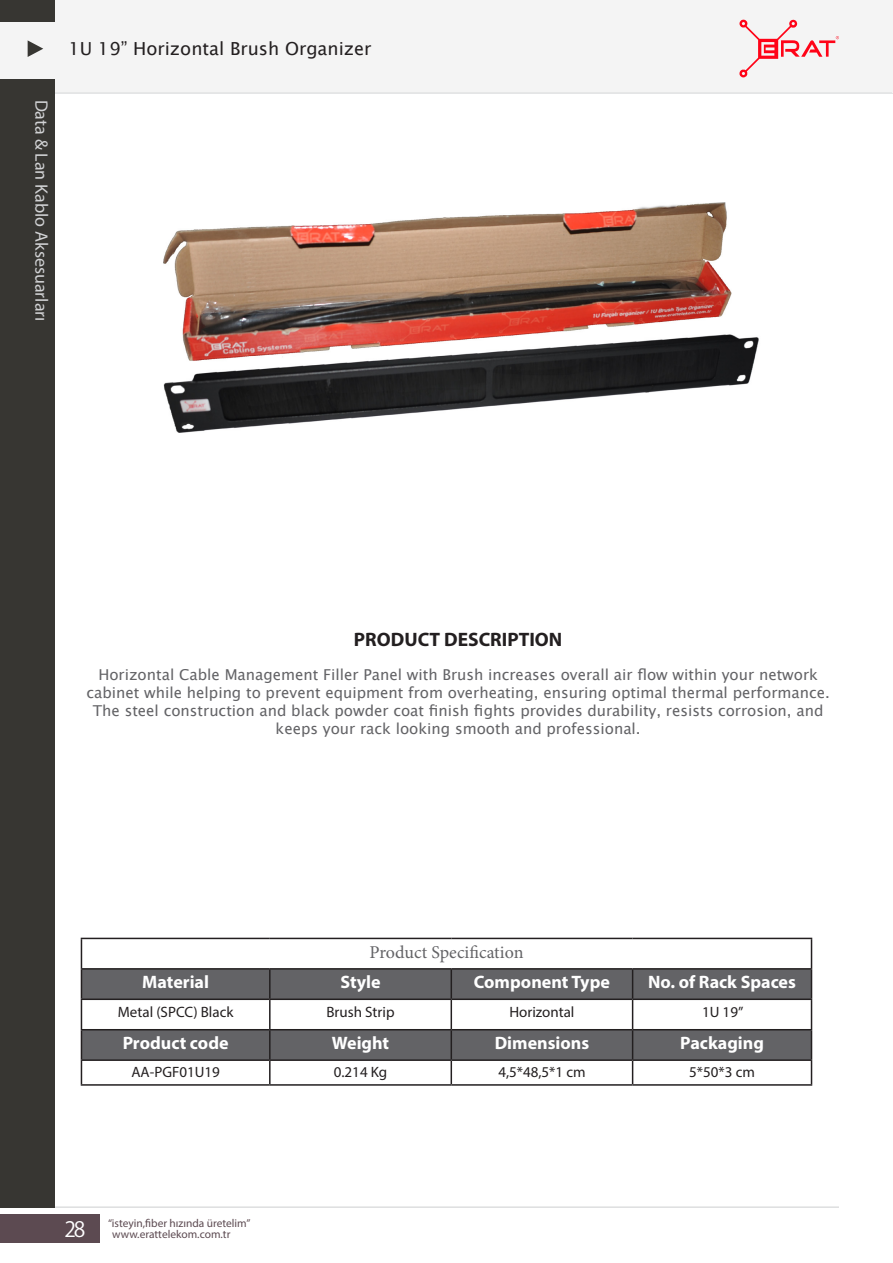
<style>
.page{position:relative;width:893px;height:1263px;background:#fff}
.page>*{position:absolute;margin:0;border:0;box-sizing:border-box;transform-origin:0 0}
.t1{font:21px "Koz Go Pr 6 N";color:#fff}
.t2{font:700 19.5px "Myriad Pro";color:#231f20}
.t3{font:700 18px "Myriad Pro";color:#fff}
.t4{font:18px "Lucida Sans Unicode";color:#231f20}
.t5{font:18px "Myriad Pro";color:#d1d2d4}
.t6{font:18px "Minion Pro";color:#636366}
.t7{font:15px/18px "Lucida Sans Unicode";color:#636366;text-align:center}
.t8{font:15px "Myriad Pro";color:#231f20}
.t9{font:11.4px "Myriad Pro";color:#5c4a51}
</style>
<div class="page">
<div style="left:0;top:22px;width:893px;height:58px;background:#f4f4f4"></div>
<hr style="left:54px;top:92px;width:839px;height:2px;background:#c7c8ca">
<div style="left:54px;top:0;width:839px;height:92px;background:#f4f4f4"></div>
<svg style="left:739px;top:19px;width:100px;height:59px"></svg>
<hr style="left:54px;top:1206px;width:785px;height:2px;background:#c7c8ca">
<div style="left:0;top:1214px;width:99px;height:28px;background:#5c4a51"></div>
<img style="left:164px;top:202px;width:595px;height:230px">
<svg style="left:28px;top:40px;width:15px;height:17px"></svg>
<div style="left:0;top:0;width:54px;height:21px;background:#373632"></div>
<div style="left:0;top:79px;width:54px;height:1129px;background:#373632"></div>
<svg style="left:82px;top:969px;width:729px;height:90px;fill:#636366"></svg>
<hr style="left:81px;top:938px;width:189px;height:1px;background:#231f20">
<hr style="left:270px;top:938px;width:181px;height:1px;background:#231f20">
<hr style="left:451px;top:938px;width:182px;height:1px;background:#231f20">
<hr style="left:633px;top:938px;width:179px;height:1px;background:#231f20">
<hr style="left:81px;top:968px;width:189px;height:1px;background:#231f20">
<hr style="left:270px;top:968px;width:181px;height:1px;background:#231f20">
<hr style="left:269px;top:969px;width:2px;height:29px;background:#231f20">
<hr style="left:451px;top:968px;width:182px;height:1px;background:#231f20">
<hr style="left:633px;top:968px;width:179px;height:1px;background:#231f20">
<hr style="left:81px;top:998px;width:189px;height:2px;background:#231f20">
<hr style="left:270px;top:998px;width:181px;height:2px;background:#231f20">
<hr style="left:269px;top:1000px;width:2px;height:29px;background:#231f20">
<hr style="left:451px;top:998px;width:182px;height:2px;background:#231f20">
<hr style="left:633px;top:998px;width:179px;height:2px;background:#231f20">
<hr style="left:81px;top:1029px;width:189px;height:1px;background:#231f20">
<hr style="left:270px;top:1029px;width:181px;height:1px;background:#231f20">
<hr style="left:269px;top:1030px;width:2px;height:29px;background:#231f20">
<hr style="left:451px;top:1029px;width:182px;height:1px;background:#231f20">
<hr style="left:633px;top:1029px;width:179px;height:1px;background:#231f20">
<hr style="left:81px;top:1059px;width:189px;height:2px;background:#231f20">
<svg style="left:81px;top:939px;width:1px;height:145px"></svg>
<hr style="left:270px;top:1059px;width:181px;height:2px;background:#231f20">
<hr style="left:269px;top:1061px;width:2px;height:23px;background:#231f20">
<hr style="left:451px;top:1059px;width:182px;height:2px;background:#231f20">
<svg style="left:451px;top:969px;width:1px;height:115px"></svg>
<hr style="left:633px;top:1059px;width:179px;height:2px;background:#231f20">
<svg style="left:632px;top:969px;width:1px;height:115px"></svg>
<svg style="left:811px;top:939px;width:1px;height:145px"></svg>
<hr style="left:81px;top:1084px;width:189px;height:2px;background:#231f20">
<hr style="left:270px;top:1084px;width:181px;height:2px;background:#231f20">
<hr style="left:451px;top:1084px;width:182px;height:2px;background:#231f20">
<hr style="left:633px;top:1084px;width:179px;height:2px;background:#231f20">
<p class="t5" style="left:53px;top:99px;width:223px;rotate:90deg">Data &amp; Lan Kablo Aksesuarları</p>
<p class="t4" style="left:68px;top:35px;width:305px">1U 19” Horizontal Brush Organizer</p>
<p class="t2" style="left:354px;top:627px;width:210px">PRODUCT DESCRIPTION</p>
<p class="t7" style="left:86px;top:666px;width:745px">Horizontal Cable Management Filler Panel with Brush increases overall air flow within your network cabinet while helping to prevent equipment from overheating, ensuring optimal thermal performance.<br>The steel construction and black powder coat finish fights provides durability, resists corrosion, and keeps your rack looking smooth and professional.</p>
<p class="t6" style="left:369px;top:940px;width:156px">Product Specification</p>
<p class="t3" style="left:142px;top:970px;width:68px">Material</p>
<p class="t3" style="left:340px;top:970px;width:42px">Style</p>
<p class="t3" style="left:474px;top:970px;width:138px">Component Type</p>
<p class="t3" style="left:648px;top:970px;width:149px">No. of Rack Spaces</p>
<p class="t8" style="left:118px;top:1002px;width:117px">Metal (SPCC) Black</p>
<p class="t8" style="left:326px;top:1002px;width:70px">Brush Strip</p>
<p class="t8" style="left:509px;top:1002px;width:67px">Horizontal</p>
<p class="t8" style="left:702px;top:1002px;width:43px">1U 19”</p>
<p class="t3" style="left:123px;top:1031px;width:107px">Product code</p>
<p class="t3" style="left:332px;top:1031px;width:59px">Weight</p>
<p class="t3" style="left:495px;top:1031px;width:96px">Dimensions</p>
<p class="t3" style="left:680px;top:1031px;width:85px">Packaging</p>
<p class="t8" style="left:131px;top:1063px;width:90px">AA-PGF01U19</p>
<p class="t8" style="left:334px;top:1063px;width:55px">0.214 Kg</p>
<p class="t8" style="left:498px;top:1063px;width:89px">4,5*48,5*1 cm</p>
<p class="t8" style="left:689px;top:1063px;width:67px">5*50*3 cm</p>
<p class="t9" style="left:108px;top:1216px;width:144px">“isteyin,fiber hızında üretelim”</p>
<h1 class="t1" style="left:64px;top:1217px;width:23px">28</h1>
<p class="t9" style="left:112px;top:1227px;width:120px">www.erattelekom.com.tr</p>
</div>
